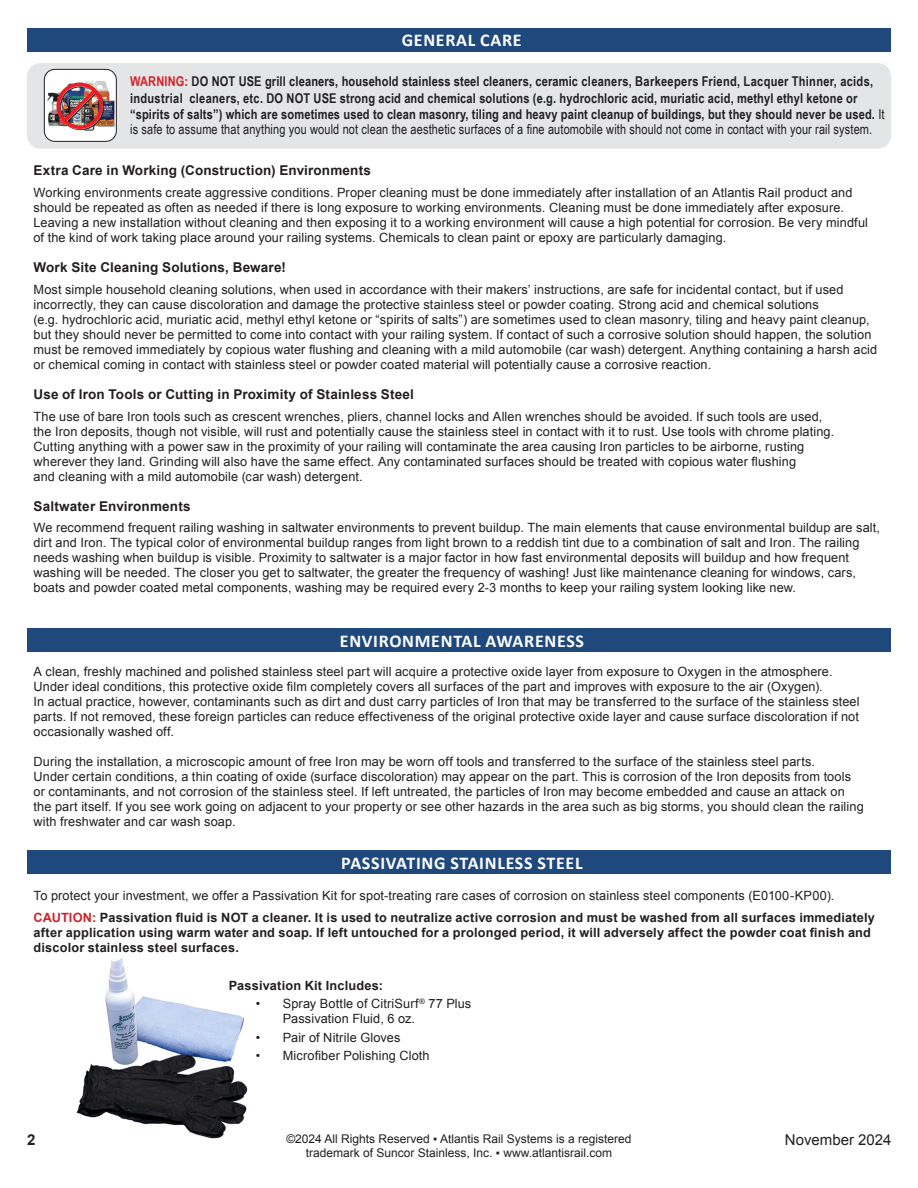
<style>
.page{position:relative;width:918px;height:1188px;background:#fff}
.page>*{position:absolute;margin:0;border:0;box-sizing:border-box;transform-origin:0 0}
.t1{font:700 18px "Calibri";letter-spacing:.04em;color:#fff}
.t2{font:15px "Arial";color:#231f20}
.t3{font:700 15px "Arial";color:#231f20}
.t4{font:13.65px "Arial Narrow";letter-spacing:.01em;color:#231f20}
.t5{font:700 13.5px/16.5px "Arial Narrow";letter-spacing:.01em;color:#231f20}
.t6{font:700 13.5px "Arial";letter-spacing:.01em;color:#231f20}
.t7{font:12.75px/15px "Arial";letter-spacing:.01em;color:#231f20}
.t8{font:700 12.75px/15px "Arial";letter-spacing:.015em;color:#231f20}
.t9{font:12px "Arial";color:#231f20}
.s1{color:#d1232a}
.s2{font-weight:400;font-size:13.65px}
</style>
<div class="page">
<img style="left:76px;top:953px;width:172px;height:186px">
<div style="left:27px;top:28px;width:864px;height:23px;background:#1f497d"></div>
<div style="left:27px;top:629px;width:864px;height:23px;background:#1f497d"></div>
<div style="left:27px;top:851px;width:864px;height:23px;background:#1f497d"></div>
<div style="left:27px;top:63px;width:864px;height:86px;background:#e4e5e7;border-radius:14px"></div>
<div style="left:44px;top:69px;width:72px;height:72px;background:#fff;border-radius:11px"></div>
<img style="left:47px;top:81px;width:68px;height:50px">
<div style="left:44px;top:69px;width:73px;height:73px;border:1px solid #231f20;border-radius:11px"></div>
<p class="t1" style="left:402px;top:27px;width:121px">GENERAL CARE</p>
<p class="t5" style="left:130px;top:73px;width:756px"><span class="s1">WARNING:</span> DO NOT USE grill cleaners, household stainless steel cleaners, ceramic cleaners, Barkeepers Friend, Lacquer Thinner, acids, industrial cleaners, etc. DO NOT USE strong acid and chemical solutions (e.g. hydrochloric acid, muriatic acid, methyl ethyl ketone or “spirits of salts”) which are sometimes used to clean masonry, tiling and heavy paint cleanup of buildings, but they should never be used. <span class="s2">It</span></p>
<p class="t4" style="left:130px;top:120px;width:744px">is safe to assume that anything you would not clean the aesthetic surfaces of a fine automobile with should not come in contact with your rail system.</p>
<p class="t6" style="left:34px;top:162px;width:339px">Extra Care in Working (Construction) Environments</p>
<p class="t7" style="left:34px;top:185px;width:836px">Working environments create aggressive conditions. Proper cleaning must be done immediately after installation of an Atlantis Rail product and should be repeated as often as needed if there is long exposure to working environments. Cleaning must be done immediately after exposure.<br>Leaving a new installation without cleaning and then exposing it to a working environment will cause a high potential for corrosion. Be very mindful of the kind of work taking place around your railing systems. Chemicals to clean paint or epoxy are particularly damaging.</p>
<p class="t6" style="left:34px;top:258px;width:254px">Work Site Cleaning Solutions, Beware!</p>
<p class="t7" style="left:34px;top:282px;width:845px">Most simple household cleaning solutions, when used in accordance with their makers’ instructions, are safe for incidental contact, but if used incorrectly, they can cause discoloration and damage the protective stainless steel or powder coating. Strong acid and chemical solutions<br>(e.g. hydrochloric acid, muriatic acid, methyl ethyl ketone or “spirits of salts”) are sometimes used to clean masonry, tiling and heavy paint cleanup, but they should never be permitted to come into contact with your railing system. If contact of such a corrosive solution should happen, the solution must be removed immediately by copious water flushing and cleaning with a mild automobile (car wash) detergent. Anything containing a harsh acid or chemical coming in contact with stainless steel or powder coated material will potentially cause a corrosive reaction.</p>
<p class="t6" style="left:34px;top:385px;width:382px">Use of Iron Tools or Cutting in Proximity of Stainless Steel</p>
<p class="t7" style="left:34px;top:409px;width:802px">The use of bare Iron tools such as crescent wrenches, pliers, channel locks and Allen wrenches should be avoided. If such tools are used, the Iron deposits, though not visible, will rust and potentially cause the stainless steel in contact with it to rust. Use tools with chrome plating.<br>Cutting anything with a power saw in the proximity of your railing will contaminate the area causing Iron particles to be airborne, rusting wherever they land. Grinding will also have the same effect. Any contaminated surfaces should be treated with copious water flushing<br>and cleaning with a mild automobile (car wash) detergent.</p>
<p class="t6" style="left:34px;top:497px;width:159px">Saltwater Environments</p>
<p class="t7" style="left:34px;top:520px;width:848px">We recommend frequent railing washing in saltwater environments to prevent buildup. The main elements that cause environmental buildup are salt, dirt and Iron. The typical color of environmental buildup ranges from light brown to a reddish tint due to a combination of salt and Iron. The railing needs washing when buildup is visible. Proximity to saltwater is a major factor in how fast environmental deposits will buildup and how frequent washing will be needed. The closer you get to saltwater, the greater the frequency of washing! Just like maintenance cleaning for windows, cars, boats and powder coated metal components, washing may be required every 2-3 months to keep your railing system looking like new.</p>
<p class="t1" style="left:340px;top:628px;width:246px">ENVIRONMENTAL AWARENESS</p>
<p class="t7" style="left:34px;top:664px;width:828px">A clean, freshly machined and polished stainless steel part will acquire a protective oxide layer from exposure to Oxygen in the atmosphere.<br>Under ideal conditions, this protective oxide film completely covers all surfaces of the part and improves with exposure to the air (Oxygen).<br>In actual practice, however, contaminants such as dirt and dust carry particles of Iron that may be transferred to the surface of the stainless steel parts. If not removed, these foreign particles can reduce effectiveness of the original protective oxide layer and cause surface discoloration if not occasionally washed off.</p>
<p class="t7" style="left:34px;top:754px;width:832px">During the installation, a microscopic amount of free Iron may be worn off tools and transferred to the surface of the stainless steel parts.<br>Under certain conditions, a thin coating of oxide (surface discoloration) may appear on the part. This is corrosion of the Iron deposits from tools or contaminants, and not corrosion of the stainless steel. If left untreated, the particles of Iron may become embedded and cause an attack on the part itself. If you see work going on adjacent to your property or see other hazards in the area such as big storms, you should clean the railing with freshwater and car wash soap.</p>
<p class="t1" style="left:341px;top:850px;width:243px">PASSIVATING STAINLESS STEEL</p>
<p class="t7" style="left:34px;top:888px;width:802px">To protect your investment, we offer a Passivation Kit for spot-treating rare cases of corrosion on stainless steel components (E0100-KP00).</p>
<p class="t8" style="left:34px;top:910px;width:843px"><span class="s1">CAUTION:</span> Passivation fluid is NOT a cleaner. It is used to neutralize active corrosion and must be washed from all surfaces immediately after application using warm water and soap. If left untouched for a prolonged period, it will adversely affect the powder coat finish and discolor stainless steel surfaces.</p>
<p class="t8" style="left:229px;top:978px;width:156px">Passivation Kit Includes:</p>
<p class="t7" style="left:283px;top:996px;width:190px;text-indent:-27px">• Spray Bottle of CitriSurf<sup>®</sup> 77 Plus<br>Passivation Fluid, 6 oz.</p>
<p class="t7" style="left:256px;top:1030px;width:146px">• Pair of Nitrile Gloves</p>
<p class="t7" style="left:256px;top:1048px;width:175px">• Microfiber Polishing Cloth</p>
<p class="t9" style="left:286px;top:1131px;width:347px">©2024 All Rights Reserved ▪ Atlantis Rail Systems is a registered</p>
<p class="t9" style="left:306px;top:1145px;width:308px">trademark of Suncor Stainless, Inc. ▪ www.atlantisrail.com</p>
<p class="t3" style="left:27px;top:1130px;width:10px">2</p>
<p class="t2" style="left:785px;top:1130px;width:108px">November 2024</p>
</div>
